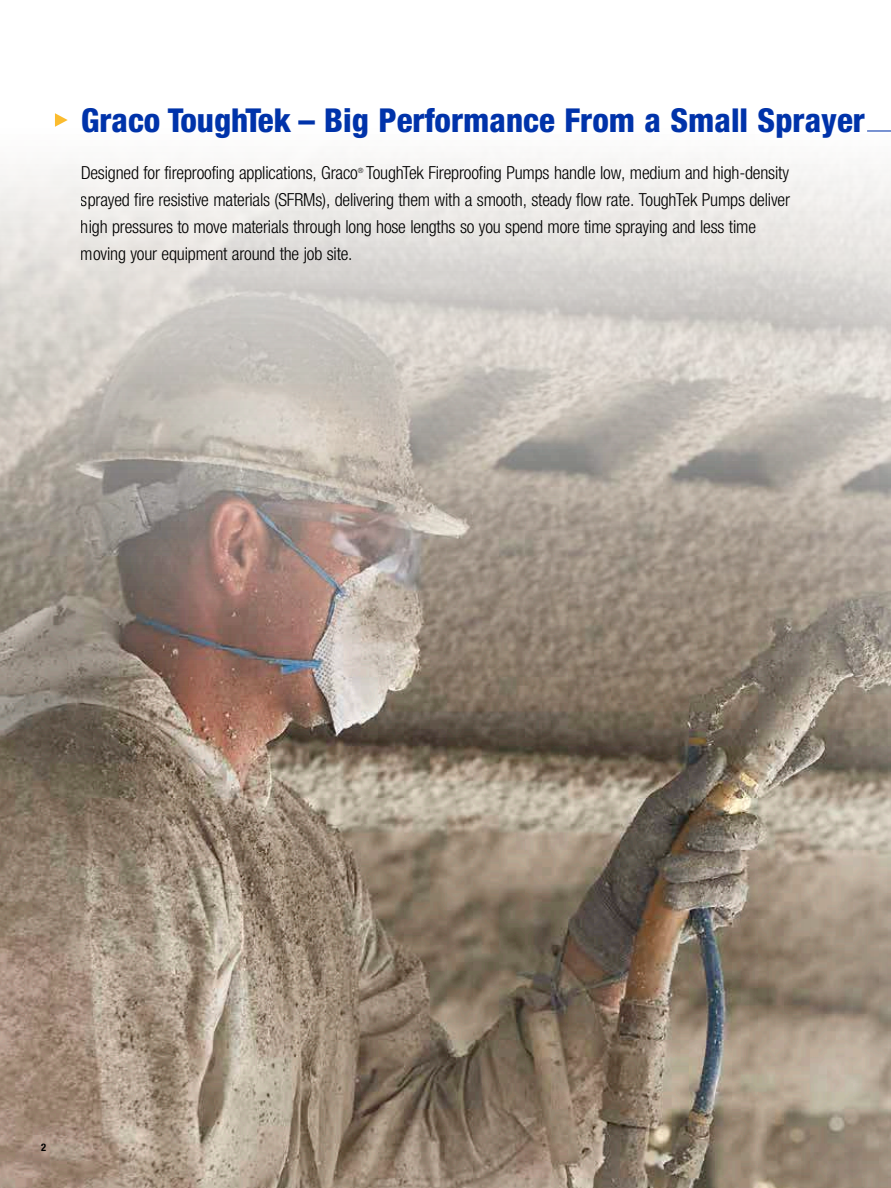
<style>
.page{position:relative;width:891px;height:1188px;background:#fff}
.page>*{position:absolute;margin:0;border:0;box-sizing:border-box;transform-origin:0 0}
.t1{font:800 condensed 33px "Helvetica Neue LT Std";color:#03a}
.t2{font:300 condensed 18px/27px "Helvetica Neue LT Std";letter-spacing:-.01em;color:#000}
.t3{font:700 condensed 10.5px "Helvetica Neue LT Std";color:#000}
.t4{font:300 condensed 7.2px "Helvetica Neue LT Std";color:#000}
</style>
<div class="page">
<img style="left:0;top:158px;width:891px;height:1030px">
<hr style="left:867px;top:130px;width:24px;height:2px;background:#03a">
<svg style="left:55px;top:113px;width:13px;height:14px"></svg>
<h1 class="t1" style="left:81px;top:99px;width:786px">Graco ToughTek – Big Performance From a Small Sprayer</h1>
<p class="t2" style="left:81px;top:159px;width:278px">Designed for fireproofing applications, Graco</p>
<p class="t4" style="left:358px;top:167px;width:7px">®</p>
<p class="t2" style="left:81px;top:159px;width:711px;text-indent:285px">ToughTek Fireproofing Pumps handle low, medium and high-density sprayed fire resistive materials (SFRMs), delivering them with a smooth, steady flow rate. ToughTek Pumps deliver high pressures to move materials through long hose lengths so you spend more time spraying and less time moving your equipment around the job site.</p>
<p class="t3" style="left:41px;top:1141px;width:7px">2</p>
</div>
